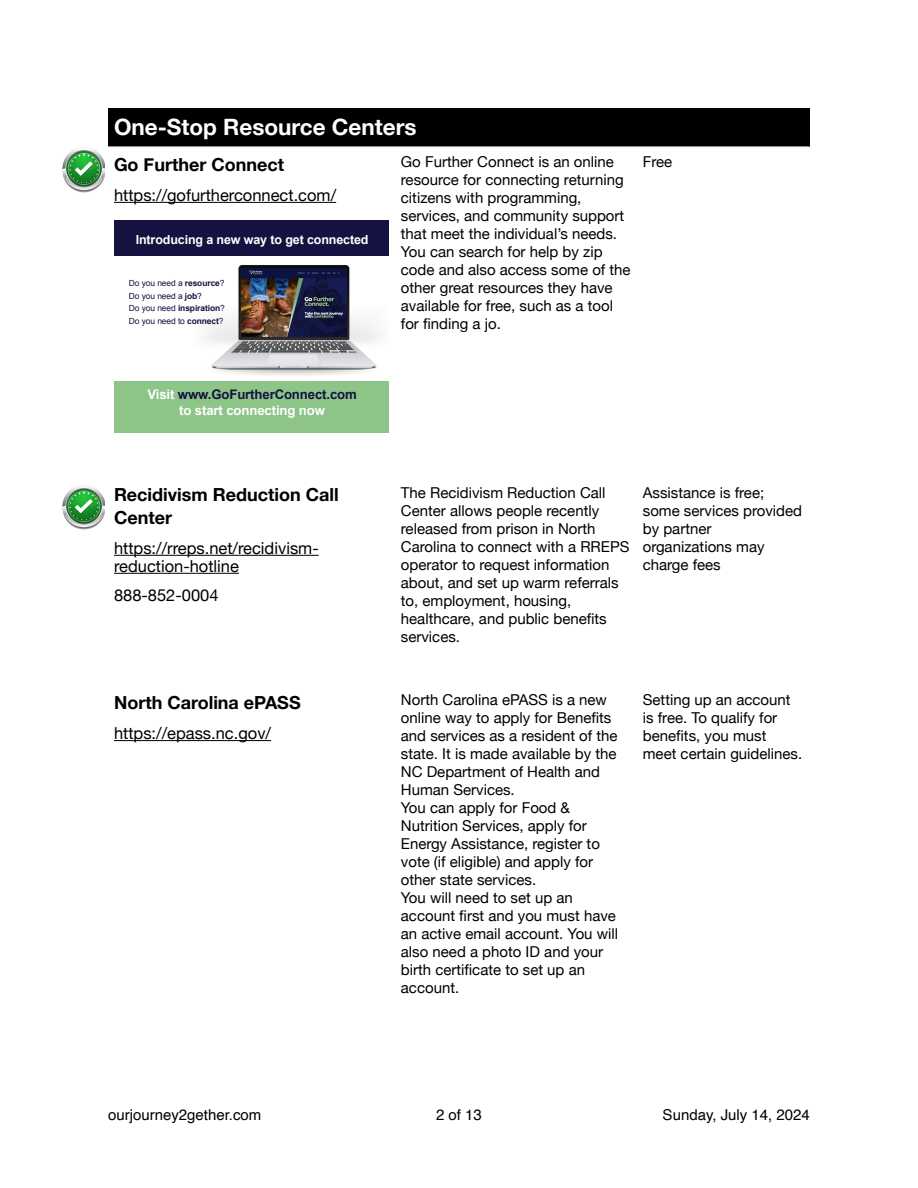
<style>
.page{position:relative;width:918px;height:1188px;background:#fff}
.page>*{position:absolute;margin:0;border:0;box-sizing:border-box;transform-origin:0 0}
.t1{font:700 22.5px "Helvetica Neue";color:#fff}
.t2{font:700 18px/22.5px "Helvetica Neue";color:#000}
.t3{font:16.5px/18px "Helvetica Neue";color:#000}
.t4{font:15px/18px "Helvetica Neue";color:#000}
.t5{font:15px "Helvetica";color:#000}
.t6{font:700 13.2px/15.9px "Arial";letter-spacing:-.01em;color:#fff;text-align:center}
.t7{font:700 12.45px "Arial";letter-spacing:-.01em;color:#fff}
.t8{font:8.4px/12.5px "Arial";letter-spacing:-.01em;color:#141241}
.s1{font-weight:700}
.s2{color:#141241}
</style>
<div class="page">
<hr style="left:114px;top:202px;width:222px;height:1px;background:#000">
<hr style="left:114px;top:555px;width:205px;height:1px;background:#000">
<hr style="left:114px;top:573px;width:125px;height:1px;background:#000">
<hr style="left:114px;top:740px;width:157px;height:1px;background:#000">
<div style="left:395px;top:108px;width:414px;height:39px;background:#000"></div>
<hr style="left:395px;top:146px;width:414px;height:1px;background:#a6a6a6">
<div style="left:108px;top:108px;width:287px;height:39px;background:#000"></div>
<hr style="left:108px;top:146px;width:287px;height:1px;background:#a6a6a6">
<img style="left:193px;top:265px;width:196px;height:117px">
<img style="left:241px;top:269px;width:106px;height:67px">
<div style="left:114px;top:220px;width:275px;height:36px;background:#141241"></div>
<div style="left:114px;top:382px;width:275px;height:51px;background:#8dc488"></div>
<img style="left:63px;top:485px;width:42px;height:45px">
<img style="left:63px;top:148px;width:42px;height:44px">
<h1 class="t1" style="left:114px;top:114px;width:304px">One-Stop Resource Centers</h1>
<p class="t2" style="left:114px;top:153px;width:172px">Go Further Connect</p>
<p class="t4" style="left:401px;top:152px;width:231px">Go Further Connect is an online resource for connecting returning citizens with programming, services, and community support that meet the individual’s needs.<br>You can search for help by zip code and also access some of the other great resources they have available for free, such as a tool for finding a jo.</p>
<p class="t4" style="left:643px;top:152px;width:31px">Free</p>
<p class="t3" style="left:114px;top:186px;width:224px">https://gofurtherconnect.com/</p>
<p class="t7" style="left:136px;top:233px;width:234px">Introducing a new way to get connected</p>
<p class="t8" style="left:129px;top:277px;width:98px">Do you need a <span class="s1">resource</span>?<br>Do you need a <span class="s1">job</span>?<br>Do you need <span class="s1">inspiration</span>?<br>Do you need to <span class="s1">connect</span>?</p>
<p class="t6" style="left:147px;top:386px;width:211px">Visit <span class="s2">www.GoFurtherConnect.com </span>to start connecting now</p>
<p class="t2" style="left:114px;top:483px;width:226px">Recidivism Reduction Call<br>Center</p>
<p class="t4" style="left:401px;top:483px;width:230px">The Recidivism Reduction Call<br>Center allows people recently released from prison in North<br>Carolina to connect with a RREPS operator to request information about, and set up warm referrals to, employment, housing, healthcare, and public benefits services.</p>
<p class="t4" style="left:643px;top:483px;width:161px">Assistance is free; some services provided by partner organizations may charge fees</p>
<p class="t3" style="left:114px;top:539px;width:206px">https://rreps.net/recidivism&shy;reduction-hotline</p>
<p class="t3" style="left:114px;top:586px;width:106px">888-852-0004</p>
<p class="t2" style="left:114px;top:691px;width:188px">North Carolina ePASS</p>
<p class="t4" style="left:401px;top:691px;width:219px">North Carolina ePASS is a new online way to apply for Benefits and services as a resident of the state. It is made available by the<br>NC Department of Health and<br>Human Services.<br>You can apply for Food &amp;<br>Nutrition Services, apply for<br>Energy Assistance, register to vote (if eligible) and apply for other state services.<br>You will need to set up an account fi rst and you must have an active email account. You will also need a photo ID and your birth certifi cate to set up an account.</p>
<p class="t4" style="left:643px;top:691px;width:161px">Setting up an account is free. To qualify for benefits, you must meet certain guidelines.</p>
<p class="t3" style="left:114px;top:724px;width:159px">https://epass.nc.gov/</p>
<p class="t5" style="left:108px;top:1108px;width:155px">ourjourney2gether.com</p>
<p class="t5" style="left:436px;top:1108px;width:47px">2 of 13</p>
<p class="t5" style="left:663px;top:1108px;width:149px">Sunday, July 14, 2024</p>
</div>
